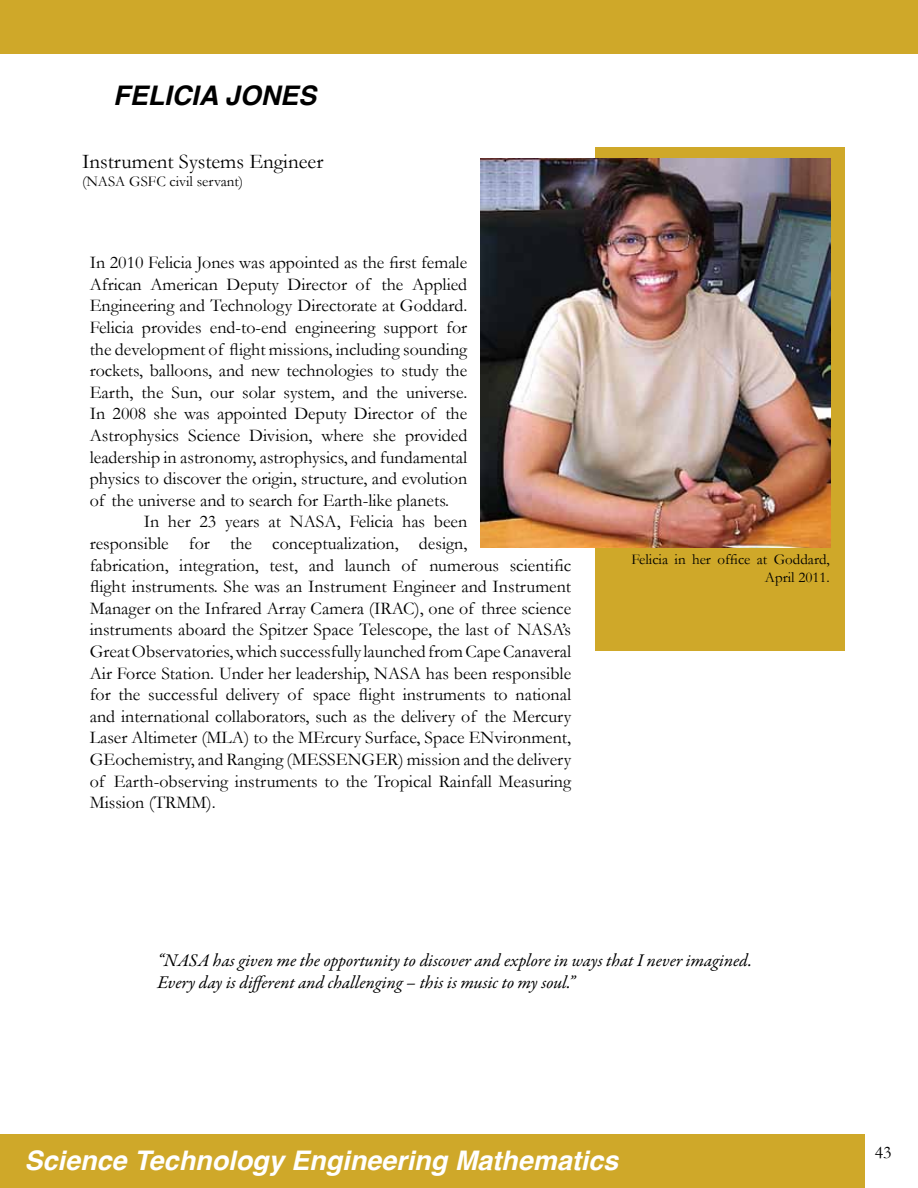
<style>
.page{position:relative;width:918px;height:1188px;background:#fff}
.page>*{position:absolute;margin:0;border:0;box-sizing:border-box;transform-origin:0 0}
.t1{font:italic 700 27px "Helvetica";color:#fff}
.t2{font:italic 700 27px "Helvetica";color:#000}
.t3{font:21px "Garamond";color:#000}
.t4{font:18px/21.6px "Garamond";color:#000;text-align:justify}
.t5{font:italic 18px/21.6px "Garamond Premr Pro";color:#000}
.t6{font:15px/18px "Garamond";color:#000;text-align:right}
</style>
<div class="page">
<div style="left:0;top:1135px;width:864px;height:53px;background:#cfa829"></div>
<div style="left:0;top:0;width:918px;height:54px;background:#cfa829"></div>
<div style="left:596px;top:147px;width:249px;height:504px;background:#cfa829"></div>
<img style="left:481px;top:158px;width:349px;height:390px">
<h1 class="t2" style="left:113px;top:74px;width:205px">FELICIA JONES</h1>
<p class="t3" style="left:82px;top:149px;width:243px">Instrument Systems Engineer</p>
<p class="t6" style="left:82px;top:172px;width:163px">(NASA GSFC civil servant)</p>
<p class="t4" style="left:90px;top:252px;width:379px">In 2010 Felicia Jones was appointed as the first female African American Deputy Director of the Applied Engineering and Technology Directorate at Goddard.<br>Felicia provides end-to-end engineering support for the development of flight missions, including sounding rockets, balloons, and new technologies to study the Earth, the Sun, our solar system, and the universe.<br>In 2008 she was appointed Deputy Director of the Astrophysics Science Division, where she provided leadership in astronomy, astrophysics, and fundamental physics to discover the origin, structure, and evolution of the universe and to search for Earth-like planets.</p>
<p class="t4" style="left:90px;top:511px;width:483px;text-align:left;text-indent:54px">In her 23 years at NASA, Felicia has been<br>responsible for the conceptualization, design,<br>fabrication, integration, test, and launch of numerous scientific flight instruments. She was an Instrument Engineer and Instrument Manager on the Infrared Array Camera (IRAC), one of three science instruments aboard the Spitzer Space Telescope, the last of NASA’s Great Observatories, which successfully launched from Cape Canaveral Air Force Station. Under her leadership, NASA has been responsible for the successful delivery of space flight instruments to national and international collaborators, such as the delivery of the Mercury Laser Altimeter (MLA) to the MErcury Surface, Space ENvironment, GEochemistry, and Ranging (MESSENGER) mission and the delivery of Earth-observing instruments to the Tropical Rainfall Measuring Mission (TRMM).</p>
<p class="t6" style="left:632px;top:550px;width:200px">Felicia in her office at Goddard,<br>April 2011.</p>
<p class="t5" style="left:158px;top:951px;width:596px">“NASA has given me the opportunity to discover and explore in ways that I never imagined.<br>Every day is different and challenging – this is music to my soul.”</p>
<h1 class="t1" style="left:25px;top:1138px;width:595px">Science Technology Engineering Mathematics</h1>
<p class="t4" style="left:875px;top:1141px;width:18px">43</p>
</div>
